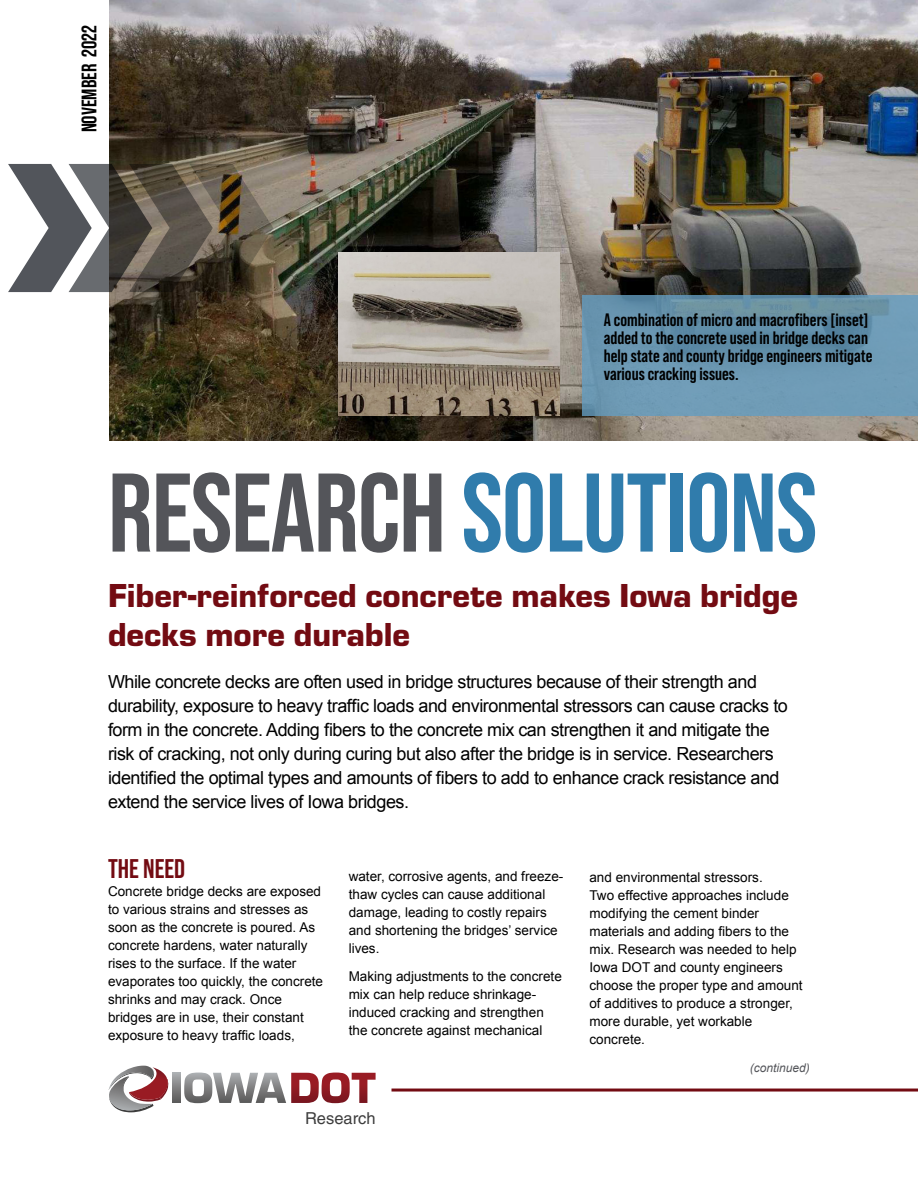
<style>
.page{position:relative;width:918px;height:1188px;background:#fff}
.page>*{position:absolute;margin:0;border:0;box-sizing:border-box;transform-origin:0 0}
.H1_-_Research_Soluti{font:700 111.45px "Bebas Neue Pro";letter-spacing:-.01em;color:#307cac}
.H2_-_Page_1_headline{font:900 34.5px/39px "Eurostile";color:#730b12}
.H3_-_subhead{font:700 27px "Bebas Neue Pro";color:#730b12}
.about_this_project{font:700 21px "Bebas Neue Pro";color:#000}
.Intro_text{font:18px/24px "Arial";letter-spacing:-.025em;color:#000}
.t1{font:700 18px/18px "Bebas Neue Pro";color:#000}
.t2{font:16.5px "Helvetica";color:#3d3d3d}
.body_copy{font:13.5px/18px "Arial";color:#000}
.t3{font:italic 12px "Arial";color:#54555a}
.s1{color:#54555a}
</style>
<div class="page">
<img style="left:110px;top:0;width:808px;height:440px">
<img style="left:339px;top:253px;width:220px;height:163px">
<svg style="left:582px;top:296px;width:336px;height:120px;background:#6894ae"></svg>
<hr style="left:392px;top:1089px;width:526px;height:3px;background:#730b12">
<svg style="left:8px;top:164px;width:265px;height:128px;background:#726d65"></svg>
<svg style="left:173px;top:1073px;width:8px;height:30px"></svg>
<svg style="left:184px;top:1073px;width:192px;height:30px"></svg>
<svg style="left:108px;top:1066px;width:61px;height:46px"></svg>
<p class="about_this_project" style="left:77px;top:132px;width:109px;rotate:-90deg">NOVEMBER 2022</p>
<p class="t1" style="left:604px;top:311px;width:270px">A combination of micro and macrofibers [inset] added to the concrete used in bridge decks can help state and county bridge engineers mitigate various cracking issues.</p>
<h1 class="H1_-_Research_Soluti" style="left:108px;top:449px;width:711px"><span class="s1">RESEARCH</span> SOLUTIONS</h1>
<h2 class="H2_-_Page_1_headline" style="left:108px;top:573px;width:691px">Fiber-reinforced concrete makes Iowa bridge decks more durable</h2>
<p class="Intro_text" style="left:108px;top:670px;width:681px">While concrete decks are often used in bridge structures because of their strength and durability, exposure to heavy traffic loads and environmental stressors can cause cracks to form in the concrete. Adding fibers to the concrete mix can strengthen it and mitigate the risk of cracking, not only during curing but also after the bridge is in service. Researchers identified the optimal types and amounts of fibers to add to enhance crack resistance and extend the service lives of Iowa bridges.</p>
<p class="H3_-_subhead" style="left:108px;top:853px;width:79px">THE NEED</p>
<p class="body_copy" style="left:108px;top:882px;width:217px">Concrete bridge decks are exposed to various strains and stresses as soon as the concrete is poured. As concrete hardens, water naturally rises to the surface. If the water evaporates too quickly, the concrete shrinks and may crack. Once bridges are in use, their constant exposure to heavy traffic loads,</p>
<p class="body_copy" style="left:349px;top:867px;width:216px">water, corrosive agents, and freeze&shy;thaw cycles can cause additional damage, leading to costly repairs and shortening the bridges’ service lives.</p>
<p class="body_copy" style="left:349px;top:968px;width:215px">Making adjustments to the concrete mix can help reduce shrinkage&shy;induced cracking and strengthen the concrete against mechanical</p>
<p class="t2" style="left:305px;top:1108px;width:72px">Research</p>
<p class="body_copy" style="left:589px;top:869px;width:215px">and environmental stressors.<br>Two effective approaches include modifying the cement binder materials and adding fibers to the mix. Research was needed to help<br>Iowa DOT and county engineers choose the proper type and amount of additives to produce a stronger, more durable, yet workable concrete.</p>
<p class="t3" style="left:750px;top:1060px;width:62px">(continued)</p>
</div>
